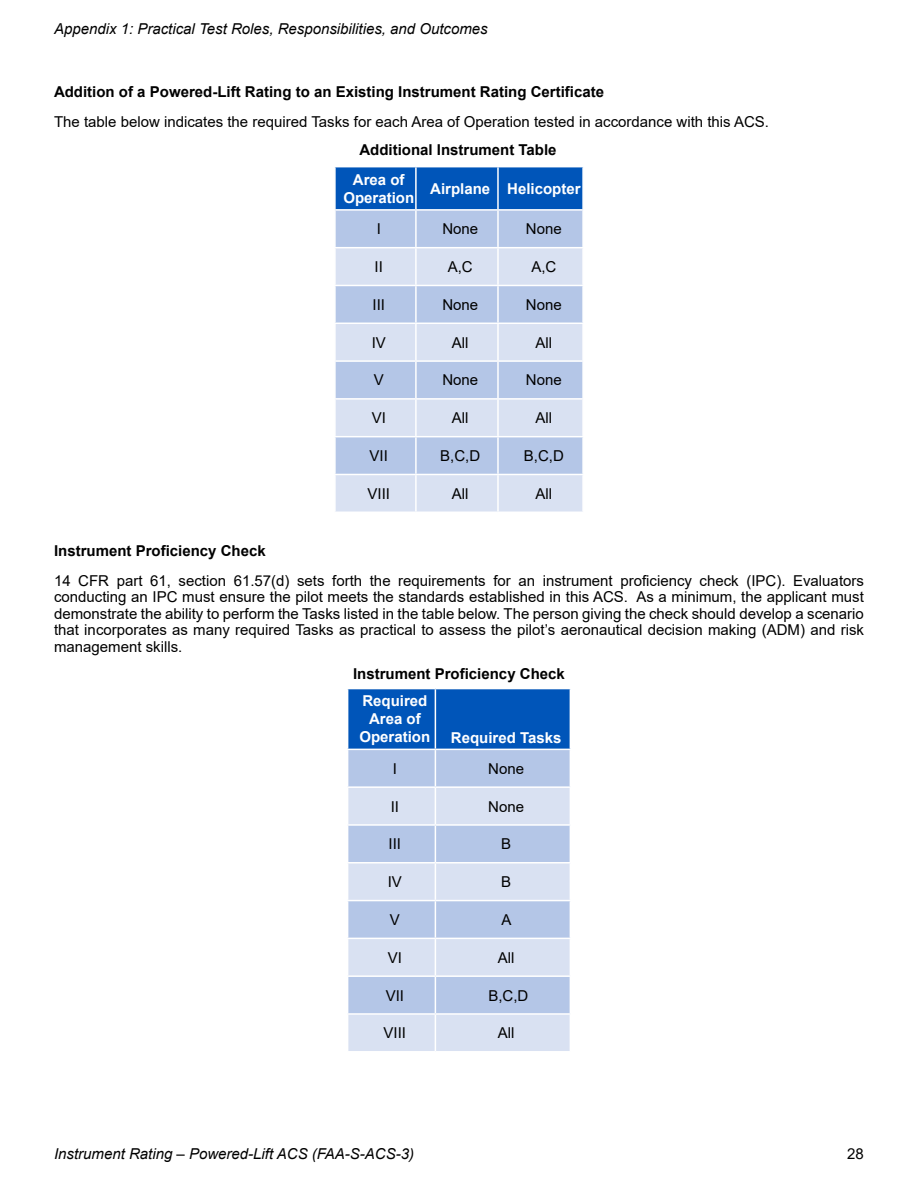
<style>
.page{position:relative;width:918px;height:1188px;background:#fff}
.page>*{position:absolute;margin:0;border:0;box-sizing:border-box;transform-origin:0 0}
.no_string{font:15px/16.5px "Arial";color:#000;text-align:justify}
.head2{font:700 15px "Arial";color:#000}
.t1{font:italic 15px "Arial";color:#000}
.t2{font:700 15px/18px "Arial";color:#fff;text-align:center}
</style>
<div class="page">
<div style="left:336px;top:167px;width:246px;height:42px;background:#0055b9"></div>
<div style="left:336px;top:211px;width:246px;height:36px;background:#b4c6e7"></div>
<svg style="left:336px;top:248px;width:246px;height:264px;fill:#d9e1f2"></svg>
<hr style="left:334px;top:285px;width:82px;height:1px;background:#fff">
<hr style="left:416px;top:285px;width:82px;height:1px;background:#fff">
<hr style="left:498px;top:285px;width:86px;height:1px;background:#fff">
<hr style="left:334px;top:323px;width:82px;height:1px;background:#fff">
<hr style="left:416px;top:323px;width:82px;height:1px;background:#fff">
<hr style="left:498px;top:323px;width:86px;height:1px;background:#fff">
<hr style="left:334px;top:360px;width:82px;height:2px;background:#fff">
<hr style="left:416px;top:360px;width:82px;height:2px;background:#fff">
<hr style="left:498px;top:360px;width:86px;height:2px;background:#fff">
<hr style="left:334px;top:398px;width:82px;height:2px;background:#fff">
<hr style="left:416px;top:398px;width:82px;height:2px;background:#fff">
<hr style="left:498px;top:398px;width:86px;height:2px;background:#fff">
<hr style="left:334px;top:436px;width:82px;height:1px;background:#fff">
<hr style="left:416px;top:436px;width:82px;height:1px;background:#fff">
<hr style="left:498px;top:436px;width:86px;height:1px;background:#fff">
<hr style="left:334px;top:474px;width:82px;height:1px;background:#fff">
<hr style="left:416px;top:474px;width:82px;height:1px;background:#fff">
<hr style="left:498px;top:474px;width:86px;height:1px;background:#fff">
<hr style="left:415px;top:211px;width:2px;height:36px;background:#fff">
<hr style="left:497px;top:211px;width:2px;height:36px;background:#fff">
<hr style="left:415px;top:248px;width:2px;height:37px;background:#fff">
<hr style="left:497px;top:248px;width:2px;height:37px;background:#fff">
<hr style="left:415px;top:286px;width:2px;height:37px;background:#fff">
<hr style="left:497px;top:286px;width:2px;height:37px;background:#fff">
<hr style="left:415px;top:324px;width:2px;height:36px;background:#fff">
<hr style="left:497px;top:324px;width:2px;height:36px;background:#fff">
<hr style="left:415px;top:362px;width:2px;height:36px;background:#fff">
<hr style="left:497px;top:362px;width:2px;height:36px;background:#fff">
<hr style="left:415px;top:400px;width:2px;height:36px;background:#fff">
<hr style="left:497px;top:400px;width:2px;height:36px;background:#fff">
<hr style="left:415px;top:437px;width:2px;height:37px;background:#fff">
<hr style="left:497px;top:437px;width:2px;height:37px;background:#fff">
<hr style="left:415px;top:475px;width:2px;height:37px;background:#fff">
<hr style="left:497px;top:475px;width:2px;height:37px;background:#fff">
<hr style="left:415px;top:167px;width:2px;height:42px;background:#fff">
<hr style="left:497px;top:167px;width:2px;height:42px;background:#fff">
<div style="left:348px;top:689px;width:222px;height:60px;background:#0055b9"></div>
<div style="left:348px;top:750px;width:222px;height:36px;background:#b4c6e7"></div>
<svg style="left:348px;top:788px;width:222px;height:263px;fill:#d9e1f2"></svg>
<hr style="left:347px;top:824px;width:88px;height:2px;background:#fff">
<hr style="left:435px;top:824px;width:136px;height:2px;background:#fff">
<hr style="left:347px;top:862px;width:88px;height:2px;background:#fff">
<hr style="left:435px;top:862px;width:136px;height:2px;background:#fff">
<hr style="left:347px;top:900px;width:88px;height:1px;background:#fff">
<hr style="left:435px;top:900px;width:136px;height:1px;background:#fff">
<hr style="left:347px;top:938px;width:88px;height:1px;background:#fff">
<hr style="left:435px;top:938px;width:136px;height:1px;background:#fff">
<hr style="left:347px;top:975px;width:88px;height:2px;background:#fff">
<hr style="left:435px;top:975px;width:136px;height:2px;background:#fff">
<hr style="left:347px;top:1013px;width:88px;height:2px;background:#fff">
<hr style="left:435px;top:1013px;width:136px;height:2px;background:#fff">
<hr style="left:435px;top:750px;width:1px;height:36px;background:#fff">
<hr style="left:435px;top:788px;width:1px;height:36px;background:#fff">
<hr style="left:435px;top:826px;width:1px;height:36px;background:#fff">
<hr style="left:435px;top:864px;width:1px;height:36px;background:#fff">
<hr style="left:435px;top:901px;width:1px;height:37px;background:#fff">
<hr style="left:435px;top:939px;width:1px;height:36px;background:#fff">
<hr style="left:435px;top:977px;width:1px;height:36px;background:#fff">
<hr style="left:435px;top:1015px;width:1px;height:36px;background:#fff">
<hr style="left:435px;top:689px;width:1px;height:60px;background:#fff">
<p class="t1" style="left:54px;top:19px;width:435px">Appendix 1: Practical Test Roles, Responsibilities, and Outcomes</p>
<p class="head2" style="left:54px;top:81px;width:552px">Addition of a Powered-Lift Rating to an Existing Instrument Rating Certificate</p>
<p class="no_string" style="left:54px;top:114px;width:717px">The table below indicates the required Tasks for each Area of Operation tested in accordance with this ACS.</p>
<p class="head2" style="left:359px;top:139px;width:199px">Additional Instrument Table</p>
<p class="t2" style="left:343px;top:171px;width:72px">Area of<br>Operation</p>
<p class="t2" style="left:430px;top:180px;width:62px">Airplane</p>
<p class="t2" style="left:507px;top:180px;width:75px">Helicopter</p>
<p class="no_string" style="left:377px;top:221px;width:6px">I</p>
<p class="no_string" style="left:442px;top:221px;width:37px">None</p>
<p class="no_string" style="left:526px;top:221px;width:37px">None</p>
<p class="no_string" style="left:375px;top:258px;width:10px">II</p>
<p class="no_string" style="left:448px;top:258px;width:27px">A,C</p>
<p class="no_string" style="left:531px;top:258px;width:27px">A,C</p>
<p class="no_string" style="left:373px;top:296px;width:14px">III</p>
<p class="no_string" style="left:442px;top:296px;width:37px">None</p>
<p class="no_string" style="left:526px;top:296px;width:37px">None</p>
<p class="no_string" style="left:372px;top:334px;width:16px">IV</p>
<p class="no_string" style="left:452px;top:334px;width:18px">All</p>
<p class="no_string" style="left:536px;top:334px;width:18px">All</p>
<p class="no_string" style="left:374px;top:372px;width:12px">V</p>
<p class="no_string" style="left:442px;top:372px;width:37px">None</p>
<p class="no_string" style="left:526px;top:372px;width:37px">None</p>
<p class="no_string" style="left:372px;top:410px;width:16px">VI</p>
<p class="no_string" style="left:452px;top:410px;width:18px">All</p>
<p class="no_string" style="left:536px;top:410px;width:18px">All</p>
<p class="no_string" style="left:370px;top:447px;width:20px">VII</p>
<p class="no_string" style="left:440px;top:447px;width:42px">B,C,D</p>
<p class="no_string" style="left:524px;top:447px;width:42px">B,C,D</p>
<p class="no_string" style="left:368px;top:485px;width:24px">VIII</p>
<p class="no_string" style="left:452px;top:485px;width:18px">All</p>
<p class="no_string" style="left:536px;top:485px;width:18px">All</p>
<p class="head2" style="left:54px;top:540px;width:213px">Instrument Proficiency Check</p>
<p class="no_string" style="left:54px;top:572px;width:812px">14 CFR part 61, section 61.57(d) sets forth the requirements for an instrument proficiency check (IPC). Evaluators conducting an IPC must ensure the pilot meets the standards established in this ACS. As a minimum, the applicant must demonstrate the ability to perform the Tasks listed in the table below. The person giving the check should develop a scenario that incorporates as many required Tasks as practical to assess the pilot’s aeronautical decision making (ADM) and risk management skills.</p>
<p class="head2" style="left:353px;top:663px;width:213px">Instrument Proficiency Check</p>
<p class="t2" style="left:359px;top:692px;width:72px">Required<br>Area of<br>Operation</p>
<p class="t2" style="left:451px;top:729px;width:112px">Required Tasks</p>
<p class="no_string" style="left:393px;top:760px;width:6px">I</p>
<p class="no_string" style="left:488px;top:760px;width:37px">None</p>
<p class="no_string" style="left:391px;top:798px;width:10px">II</p>
<p class="no_string" style="left:488px;top:798px;width:37px">None</p>
<p class="no_string" style="left:389px;top:836px;width:14px">III</p>
<p class="no_string" style="left:501px;top:836px;width:12px">B</p>
<p class="no_string" style="left:388px;top:874px;width:16px">IV</p>
<p class="no_string" style="left:501px;top:874px;width:12px">B</p>
<p class="no_string" style="left:390px;top:911px;width:12px">V</p>
<p class="no_string" style="left:502px;top:911px;width:12px">A</p>
<p class="no_string" style="left:388px;top:949px;width:16px">VI</p>
<p class="no_string" style="left:498px;top:949px;width:18px">All</p>
<p class="no_string" style="left:386px;top:987px;width:20px">VII</p>
<p class="no_string" style="left:488px;top:987px;width:42px">B,C,D</p>
<p class="no_string" style="left:384px;top:1025px;width:24px">VIII</p>
<p class="no_string" style="left:498px;top:1025px;width:18px">All</p>
<p class="t1" style="left:54px;top:1144px;width:362px">Instrument Rating – Powered-Lift ACS (FAA-S-ACS-3)</p>
<p class="no_string" style="left:847px;top:1145px;width:18px">28</p>
</div>
